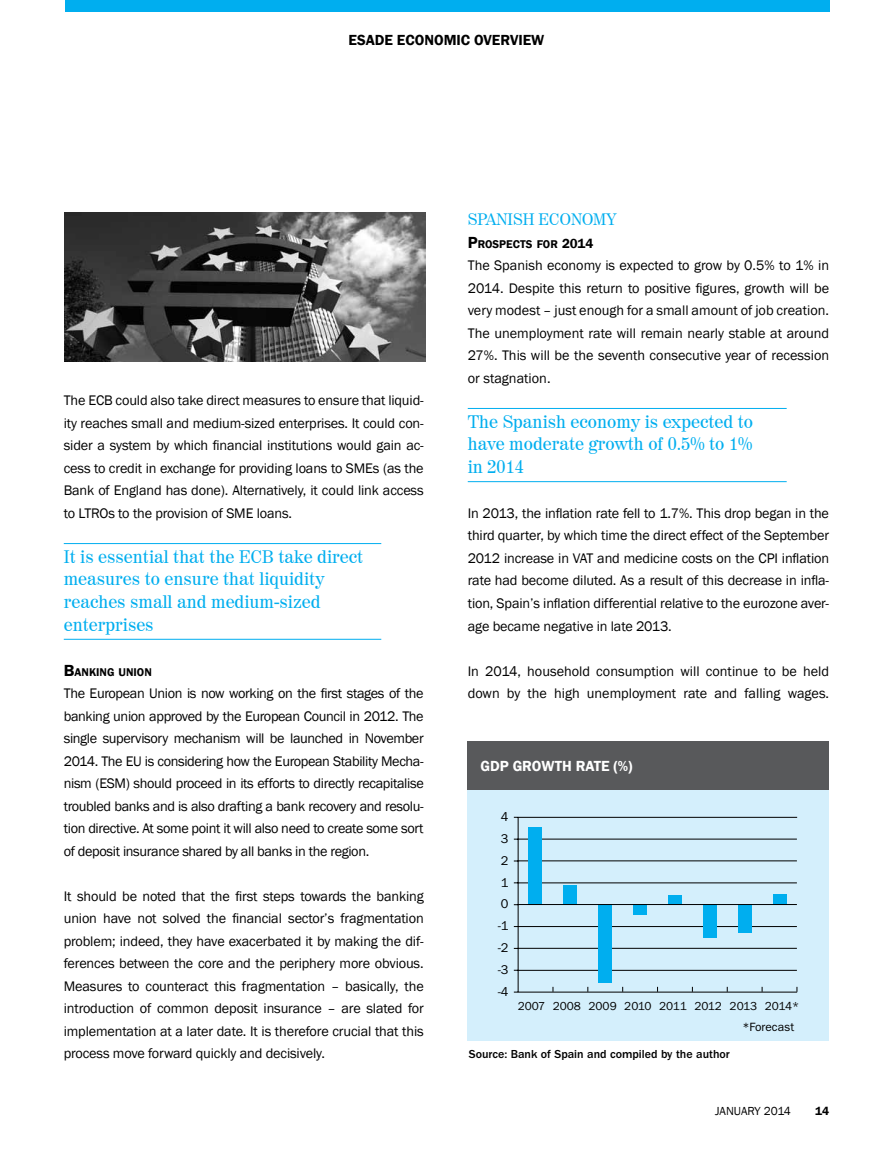
<style>
.page{position:relative;width:893px;height:1149px;background:#fff}
.page>*{position:absolute;margin:0;border:0;box-sizing:border-box;transform-origin:0 0}
.t1{font:18px/22.5px "Century 725 BT";color:#00aeef}
.t2{font:16.5px "Century 725 BT";color:#00aeef}
.t3{font:600 15px "Franklin Gothic";color:#000}
.t4{font:600 15px "Franklin Gothic";color:#fff}
.t5{font:14.25px/22.5px "Franklin Gothic";letter-spacing:-.01em;color:#000;text-align:justify}
.t6{font:13.05px "Franklin Gothic";color:#000}
.t7{font:12px "Franklin Gothic";letter-spacing:-.01em;color:#000}
.t8{font:500 12px "Franklin Gothic LT";color:#000}
.t9{font:12px "Franklin Gothic LT";color:#000}
.t10{font:600 12px "Franklin Gothic";color:#000}
.t11{font:600 11.55px "Franklin Gothic";color:#000}
.s1{font-size:16.5px}
.s2{font-size:13.5px}
</style>
<div class="page">
<div style="left:65px;top:0;width:764px;height:12px;background:#00aeef"></div>
<hr style="left:64px;top:543px;width:317px;height:1px;background:#00aeef">
<hr style="left:64px;top:638px;width:317px;height:1px;background:#00aeef">
<img style="left:65px;top:213px;width:360px;height:148px">
<hr style="left:468px;top:408px;width:319px;height:1px;background:#00aeef">
<hr style="left:468px;top:481px;width:319px;height:1px;background:#00aeef">
<div style="left:468px;top:770px;width:361px;height:270px;background:#d4effc"></div>
<div style="left:468px;top:741px;width:361px;height:49px;background:#58595b"></div>
<hr style="left:518px;top:991px;width:279px;height:1px;background:#000">
<hr style="left:518px;top:969px;width:279px;height:1px;background:#000">
<hr style="left:518px;top:947px;width:279px;height:1px;background:#000">
<hr style="left:518px;top:926px;width:279px;height:1px;background:#000">
<hr style="left:518px;top:882px;width:279px;height:1px;background:#000">
<hr style="left:518px;top:838px;width:279px;height:1px;background:#000">
<hr style="left:518px;top:816px;width:279px;height:1px;background:#000">
<hr style="left:518px;top:817px;width:1px;height:174px;background:#000">
<hr style="left:518px;top:860px;width:279px;height:1px;background:#000">
<div style="left:773px;top:893px;width:13px;height:11px;background:#00aeef"></div>
<div style="left:738px;top:904px;width:14px;height:28px;background:#00aeef"></div>
<div style="left:703px;top:904px;width:14px;height:33px;background:#00aeef"></div>
<div style="left:668px;top:894px;width:14px;height:10px;background:#00aeef"></div>
<div style="left:633px;top:904px;width:14px;height:10px;background:#00aeef"></div>
<div style="left:598px;top:904px;width:14px;height:78px;background:#00aeef"></div>
<div style="left:563px;top:884px;width:14px;height:20px;background:#00aeef"></div>
<div style="left:528px;top:826px;width:14px;height:78px;background:#00aeef"></div>
<hr style="left:518px;top:904px;width:279px;height:1px;background:#000">
<p class="t3" style="left:349px;top:31px;width:197px">ESADE ECONOMIC OVERVIEW</p>
<p class="t5" style="left:64px;top:389px;width:361px">The ECB could also take direct measures to ensure that liquid&shy;ity reaches small and medium-sized enterprises. It could con&shy;sider a system by which financial institutions would gain ac&shy;cess to credit in exchange for providing loans to SMEs (as the Bank of England has done). Alternatively, it could link access to LTROs to the provision of SME loans.</p>
<p class="t1" style="left:64px;top:545px;width:301px">It is essential that the ECB take direct measures to ensure that liquidity reaches small and medium-sized enterprises</p>
<p class="t11" style="left:64px;top:664px;width:90px"><span class="s1">B</span>ANKING UNION</p>
<p class="t5" style="left:64px;top:682px;width:361px">The European Union is now working on the first stages of the banking union approved by the European Council in 2012. The single supervisory mechanism will be launched in November 2014. The EU is considering how the European Stability Mecha&shy;nism (ESM) should proceed in its efforts to directly recapitalise troubled banks and is also drafting a bank recovery and resolu&shy;tion directive. At some point it will also need to create some sort of deposit insurance shared by all banks in the region.</p>
<p class="t5" style="left:64px;top:884px;width:361px">It should be noted that the first steps towards the banking union have not solved the financial sector’s fragmentation problem; indeed, they have exacerbated it by making the dif&shy;ferences between the core and the periphery more obvious.<br>Measures to counteract this fragmentation – basically, the introduction of common deposit insurance – are slated for implementation at a later date. It is therefore crucial that this process move forward quickly and decisively.</p>
<p class="t2" style="left:468px;top:209px;width:150px">Spanish Economy</p>
<p class="t11" style="left:468px;top:237px;width:127px"><span class="s1">P</span>ROSPECTS FOR <span class="s2">2014</span></p>
<p class="t5" style="left:468px;top:254px;width:363px">The Spanish economy is expected to grow by 0.5% to 1% in 2014. Despite this return to positive figures, growth will be very modest – just enough for a small amount of job creation.<br>The unemployment rate will remain nearly stable at around 27%. This will be the seventh consecutive year of recession or stagnation.</p>
<p class="t1" style="left:468px;top:410px;width:287px;text-align:justify">The Spanish economy is expected to have moderate growth of 0.5% to 1% in 2014</p>
<p class="t5" style="left:468px;top:502px;width:363px">In 2013, the inflation rate fell to 1.7%. This drop began in the third quarter, by which time the direct effect of the September 2012 increase in VAT and medicine costs on the CPI inflation rate had become diluted. As a result of this decrease in infla&shy;tion, Spain’s inflation differential relative to the eurozone aver&shy;age became negative in late 2013.</p>
<p class="t5" style="left:468px;top:659px;width:363px">In 2014, household consumption will continue to be held down by the high unemployment rate and falling wages.</p>
<p class="t4" style="left:480px;top:756px;width:154px">GDP GROWTH RATE (%)</p>
<p class="t6" style="left:501px;top:808px;width:9px">4</p>
<p class="t6" style="left:501px;top:830px;width:9px">3</p>
<p class="t6" style="left:501px;top:852px;width:9px">2</p>
<p class="t6" style="left:501px;top:873px;width:9px">1</p>
<p class="t6" style="left:501px;top:895px;width:9px">0</p>
<p class="t6" style="left:498px;top:917px;width:12px">-1</p>
<p class="t6" style="left:498px;top:939px;width:12px">-2</p>
<p class="t6" style="left:498px;top:961px;width:12px">-3</p>
<p class="t6" style="left:498px;top:983px;width:12px">-4</p>
<p class="t7" style="left:518px;top:998px;width:283px">2007 2008 2009 2010 2011 2012 2013 2014*</p>
<p class="t9" style="left:742px;top:1019px;width:53px">*Forecast</p>
<p class="t8" style="left:469px;top:1047px;width:263px">Source: Bank of Spain and compiled by the author</p>
<p class="t7" style="left:715px;top:1102px;width:77px">JANUARY 2014</p>
<p class="t10" style="left:815px;top:1102px;width:16px">14</p>
</div>
